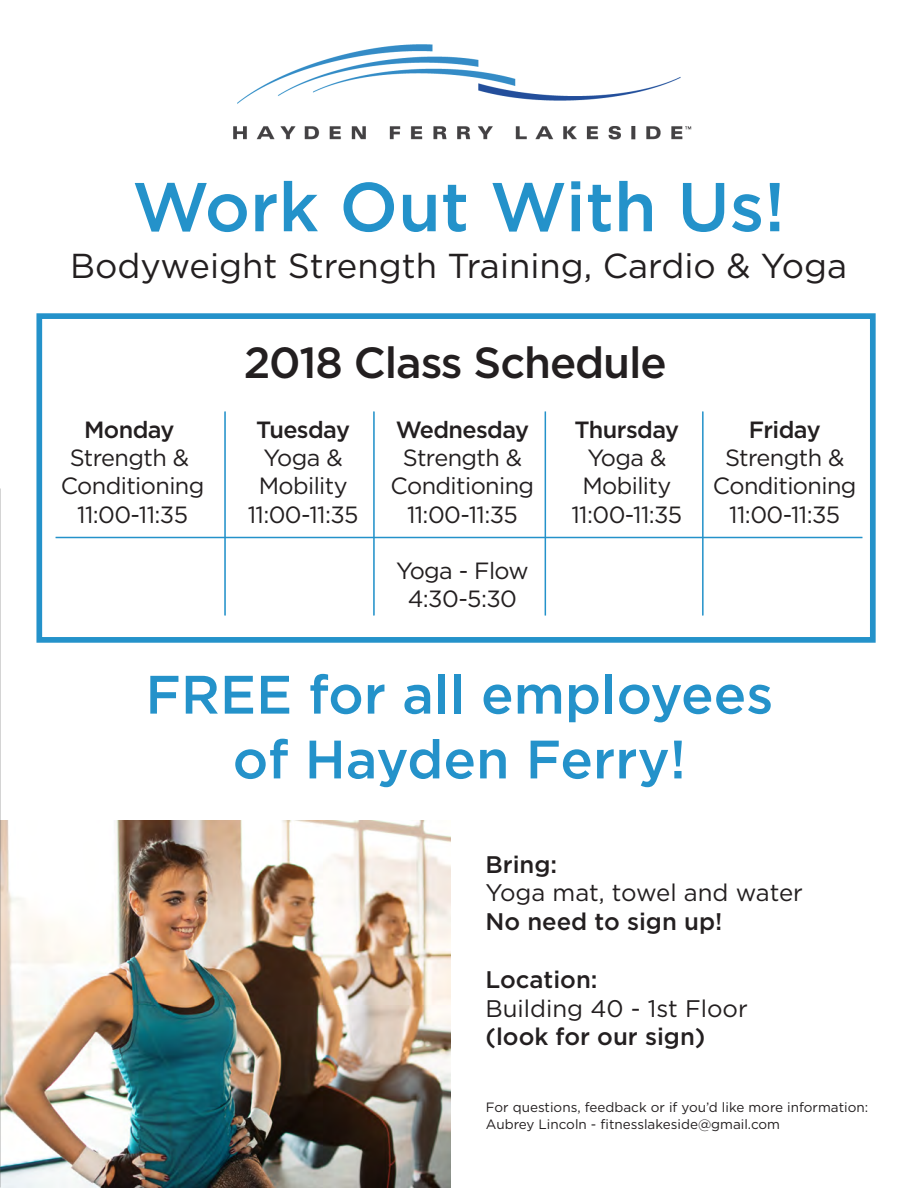
<style>
.page{position:relative;width:918px;height:1188px;background:#fff}
.page>*{position:absolute;margin:0;border:0;box-sizing:border-box;transform-origin:0 0}
.t1{font:500 69px "Gotham";color:#2492ca}
.t2{font:500 54px/64.8px "Gotham";color:#2492ca;text-align:center}
.t3{font:500 43.5px "Gotham";letter-spacing:-.025em;color:#231f20}
.t4{font:34.65px "Gotham";color:#231f20}
.t5{font:500 24px "Gotham";color:#231f20}
.t6{font:24px "Gotham";color:#231f20}
.t7{font:23.55px/28.2px "Gotham";letter-spacing:-.025em;color:#231f20;text-align:center}
.t8{font:500 23.55px "Gotham";letter-spacing:-.025em;color:#231f20}
.t9{font:13.5px/16.2px "Gotham";color:#231f20}
</style>
<div class="page">
<img style="left:0;top:821px;width:451px;height:367px">
<img style="left:233px;top:44px;width:459px;height:96px">
<hr style="left:224px;top:412px;width:2px;height:204px;background:#2492ca">
<hr style="left:373px;top:412px;width:2px;height:204px;background:#2492ca">
<hr style="left:545px;top:412px;width:1px;height:204px;background:#2492ca">
<hr style="left:702px;top:412px;width:2px;height:204px;background:#2492ca">
<div style="left:36px;top:313px;width:840px;height:330px;border:6px solid #2492ca"></div>
<hr style="left:56px;top:537px;width:806px;height:1px;background:#2492ca">
<h1 class="t1" style="left:132px;top:162px;width:654px">Work Out With Us!</h1>
<h3 class="t4" style="left:70px;top:243px;width:779px">Bodyweight Strength Training, Cardio &amp; Yoga</h3>
<h3 class="t3" style="left:244px;top:334px;width:425px">2018 Class Schedule</h3>
<p class="t8" style="left:84px;top:414px;width:92px">Monday</p>
<p class="t8" style="left:256px;top:414px;width:95px">Tuesday</p>
<p class="t8" style="left:396px;top:414px;width:135px">Wednesday</p>
<p class="t8" style="left:575px;top:414px;width:106px">Thursday</p>
<p class="t8" style="left:749px;top:414px;width:73px">Friday</p>
<p class="t7" style="left:70px;top:443px;width:121px">Strength &amp;</p>
<p class="t7" style="left:264px;top:443px;width:81px">Yoga &amp;</p>
<p class="t7" style="left:403px;top:443px;width:121px">Strength &amp;</p>
<p class="t7" style="left:587px;top:443px;width:81px">Yoga &amp;</p>
<p class="t7" style="left:725px;top:443px;width:121px">Strength &amp;</p>
<p class="t7" style="left:61px;top:471px;width:145px">Conditioning</p>
<p class="t7" style="left:259px;top:471px;width:90px">Mobility</p>
<p class="t7" style="left:391px;top:471px;width:145px">Conditioning</p>
<p class="t7" style="left:582px;top:471px;width:90px">Mobility</p>
<p class="t7" style="left:713px;top:471px;width:145px">Conditioning</p>
<p class="t7" style="left:77px;top:500px;width:112px">11:00-11:35</p>
<p class="t7" style="left:248px;top:500px;width:112px">11:00-11:35</p>
<p class="t7" style="left:407px;top:500px;width:112px">11:00-11:35</p>
<p class="t7" style="left:571px;top:500px;width:112px">11:00-11:35</p>
<p class="t7" style="left:729px;top:500px;width:112px">11:00-11:35</p>
<p class="t7" style="left:396px;top:556px;width:134px">Yoga - Flow<br>4:30-5:30</p>
<h2 class="t2" style="left:145px;top:661px;width:629px">FREE for all employees of Hayden Ferry!</h2>
<p class="t5" style="left:485px;top:848px;width:73px">Bring:</p>
<p class="t6" style="left:485px;top:877px;width:319px">Yoga mat, towel and water</p>
<p class="t5" style="left:485px;top:906px;width:238px">No need to sign up!</p>
<p class="t5" style="left:485px;top:964px;width:114px">Location:</p>
<p class="t6" style="left:485px;top:993px;width:264px">Building 40 - 1st Floor</p>
<p class="t5" style="left:485px;top:1021px;width:222px">(look for our sign)</p>
<p class="t9" style="left:486px;top:1099px;width:384px">For questions, feedback or if you’d like more information:<br>Aubrey Lincoln - fitnesslakeside@gmail.com</p>
</div>
